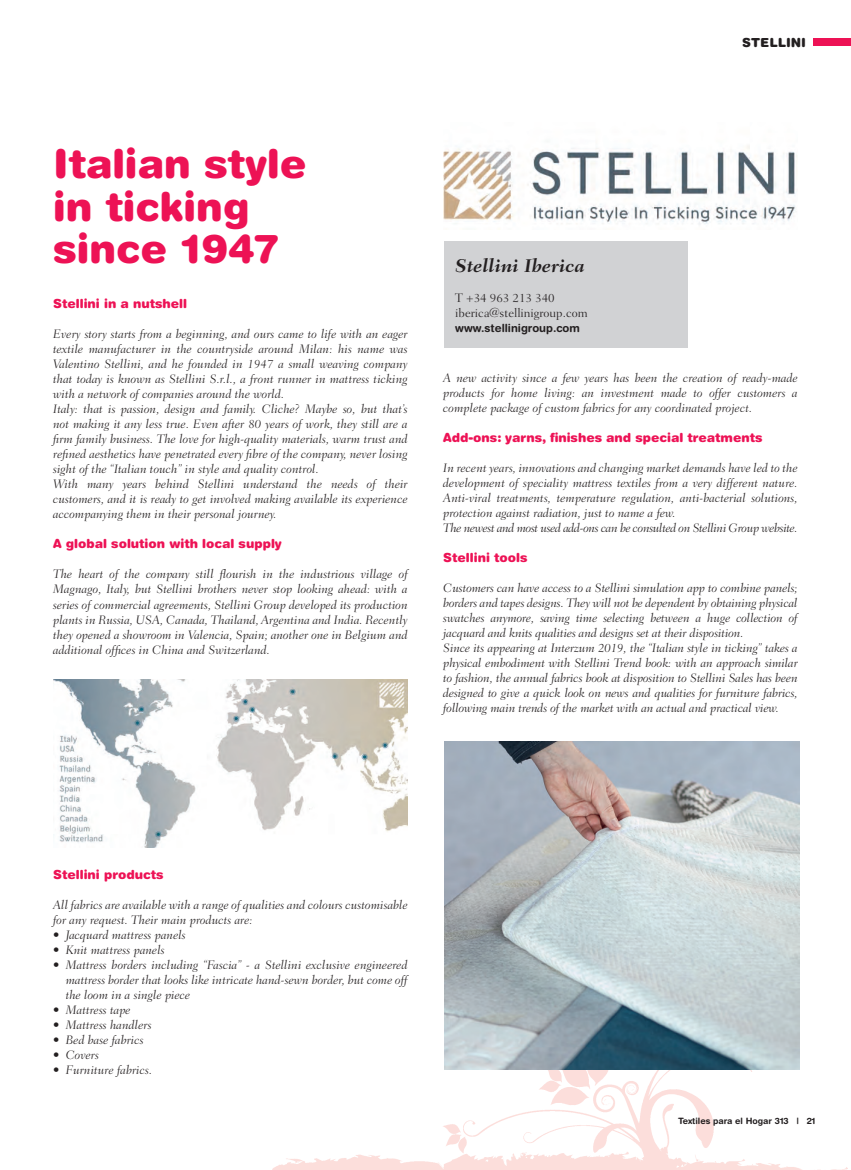
<style>
.page{position:relative;width:851px;height:1170px;background:#fff}
.page>*{position:absolute;margin:0;border:0;box-sizing:border-box;transform-origin:0 0}
.Titol_eng{font:900 40px "Helvetica Rounded LT Std";color:#ed1255}
.Text_base_eng{font:italic 700 18.75px "Fairfield LH";color:#231f20}
.Text_base_eng-2{font:italic 300 12.5px/15px "Fairfield LH";color:#231f20;text-align:justify}
.Titolet_eng{font:900 12.5px "Helvetica Rounded";color:#ed1255}
.Text_base_eng-3{font:italic 300 12.5px "Fairfield LH";letter-spacing:-.03em;color:#231f20}
.Text_base_ESP{font:300 12.5px "Fairfield LH";color:#231f20}
.t1{font:900 12.5px "Helvetica Rounded";color:#231f20}
.www{font:700 11.25px "Helvetica Rounded";color:#231f20}
.t2{font:700 8.75px "Helvetica Rounded";color:#231f20}
</style>
<div class="page">
<img style="left:273px;top:995px;width:575px;height:174px">
<div style="left:813px;top:39px;width:37px;height:7px;background:#ed1255"></div>
<img style="left:443px;top:145px;width:354px;height:80px">
<div style="left:444px;top:241px;width:243px;height:107px;background:#d1d2d4"></div>
<img style="left:53px;top:679px;width:354px;height:168px">
<img style="left:444px;top:741px;width:355px;height:328px">
<p class="t1" style="left:742px;top:34px;width:65px">STELLINI</p>
<p class="Titol_eng" style="left:53px;top:138px;width:255px">Italian style</p>
<p class="Titol_eng" style="left:53px;top:181px;width:198px">in ticking</p>
<p class="Titol_eng" style="left:53px;top:223px;width:227px">since 1947</p>
<p class="Titolet_eng" style="left:53px;top:296px;width:135px">Stellini in a nutshell</p>
<p class="Text_base_eng-2" style="left:53px;top:327px;width:356px">Every story starts from a beginning, and ours came to life with an eager textile manufacturer in the countryside around Milan: his name was Valentino Stellini, and he founded in 1947 a small weaving company that today is known as Stellini S.r.l., a front runner in mattress ticking with a network of companies around the world.</p>
<p class="Text_base_eng-2" style="left:53px;top:402px;width:356px">Italy: that is passion, design and family. Cliche? Maybe so, but that’s not making it any less true. Even after 80 years of work, they still are a firm family business. The love for high-quality materials, warm trust and refined aesthetics have penetrated every fibre of the company, never losing sight of the “Italian touch” in style and quality control.</p>
<p class="Text_base_eng-2" style="left:53px;top:477px;width:356px">With many years behind Stellini understand the needs of their customers, and it is ready to get involved making available its experience accompanying them in their personal journey.</p>
<p class="Titolet_eng" style="left:53px;top:536px;width:230px">A global solution with local supply</p>
<p class="Text_base_eng-2" style="left:53px;top:567px;width:356px">The heart of the company still flourish in the industrious village of Magnago, Italy, but Stellini brothers never stop looking ahead: with a series of commercial agreements, Stellini Group developed its production plants in Russia, USA, Canada, Thailand, Argentina and India. Recently they opened a showroom in Valencia, Spain; another one in Belgium and additional offices in China and Switzerland.</p>
<p class="Text_base_eng" style="left:455px;top:254px;width:131px">Stellini Iberica</p>
<p class="Text_base_ESP" style="left:455px;top:290px;width:101px">T +34 963 213 340</p>
<p class="Text_base_ESP" style="left:455px;top:305px;width:134px">iberica@stellinigroup.com</p>
<p class="www" style="left:455px;top:321px;width:126px">www.stellinigroup.com</p>
<p class="Text_base_eng-2" style="left:443px;top:370px;width:356px">A new activity since a few years has been the creation of ready-made products for home living: an investment made to offer customers a complete package of custom fabrics for any coordinated project.</p>
<p class="Titolet_eng" style="left:443px;top:429px;width:321px">Add-ons: yarns, finishes and special treatments</p>
<p class="Text_base_eng-2" style="left:443px;top:460px;width:356px">In recent years, innovations and changing market demands have led to the development of speciality mattress textiles from a very different nature.<br>Anti-viral treatments, temperature regulation, anti-bacterial solutions, protection against radiation, just to name a few.</p>
<p class="Text_base_eng-3" style="left:443px;top:520px;width:356px">The newest and most used add-ons can be consulted on Stellini Group website.</p>
<p class="Titolet_eng" style="left:443px;top:549px;width:86px">Stellini tools</p>
<p class="Text_base_eng-2" style="left:443px;top:580px;width:356px">Customers can have access to a Stellini simulation app to combine panels; borders and tapes designs. They will not be dependent by obtaining physical swatches anymore, saving time selecting between a huge collection of jacquard and knits qualities and designs set at their disposition.</p>
<p class="Text_base_eng-2" style="left:443px;top:640px;width:356px">Since its appearing at Interzum 2019, the “Italian style in ticking” takes a physical embodiment with Stellini Trend book: with an approach similar to fashion, the annual fabrics book at disposition to Stellini Sales has been designed to give a quick look on news and qualities for furniture fabrics, following main trends of the market with an actual and practical view.</p>
<p class="Titolet_eng" style="left:53px;top:866px;width:112px">Stellini products</p>
<p class="Text_base_eng-2" style="left:53px;top:897px;width:356px">All fabrics are available with a range of qualities and colours customisable for any request. Their main products are:</p>
<p class="Text_base_eng-2" style="left:53px;top:927px;width:134px">• Jacquard mattress panels</p>
<p class="Text_base_eng-2" style="left:53px;top:942px;width:113px">• Knit mattress panels</p>
<p class="Text_base_eng-2" style="left:66px;top:957px;width:343px;text-indent:-12px">• Mattress borders including “Fascia” - a Stellini exclusive engineered mattress border that looks like intricate hand-sewn border, but come off the loom in a single piece</p>
<p class="Text_base_eng-2" style="left:53px;top:1002px;width:79px">• Mattress tape</p>
<p class="Text_base_eng-2" style="left:53px;top:1017px;width:100px">• Mattress handlers</p>
<p class="Text_base_eng-2" style="left:53px;top:1032px;width:92px">• Bed base fabrics</p>
<p class="Text_base_eng-2" style="left:53px;top:1047px;width:47px">• Covers</p>
<p class="Text_base_eng-2" style="left:53px;top:1062px;width:101px">• Furniture fabrics.</p>
<p class="t2" style="left:678px;top:1115px;width:139px">Textiles para el Hogar 313 | 21</p>
</div>
